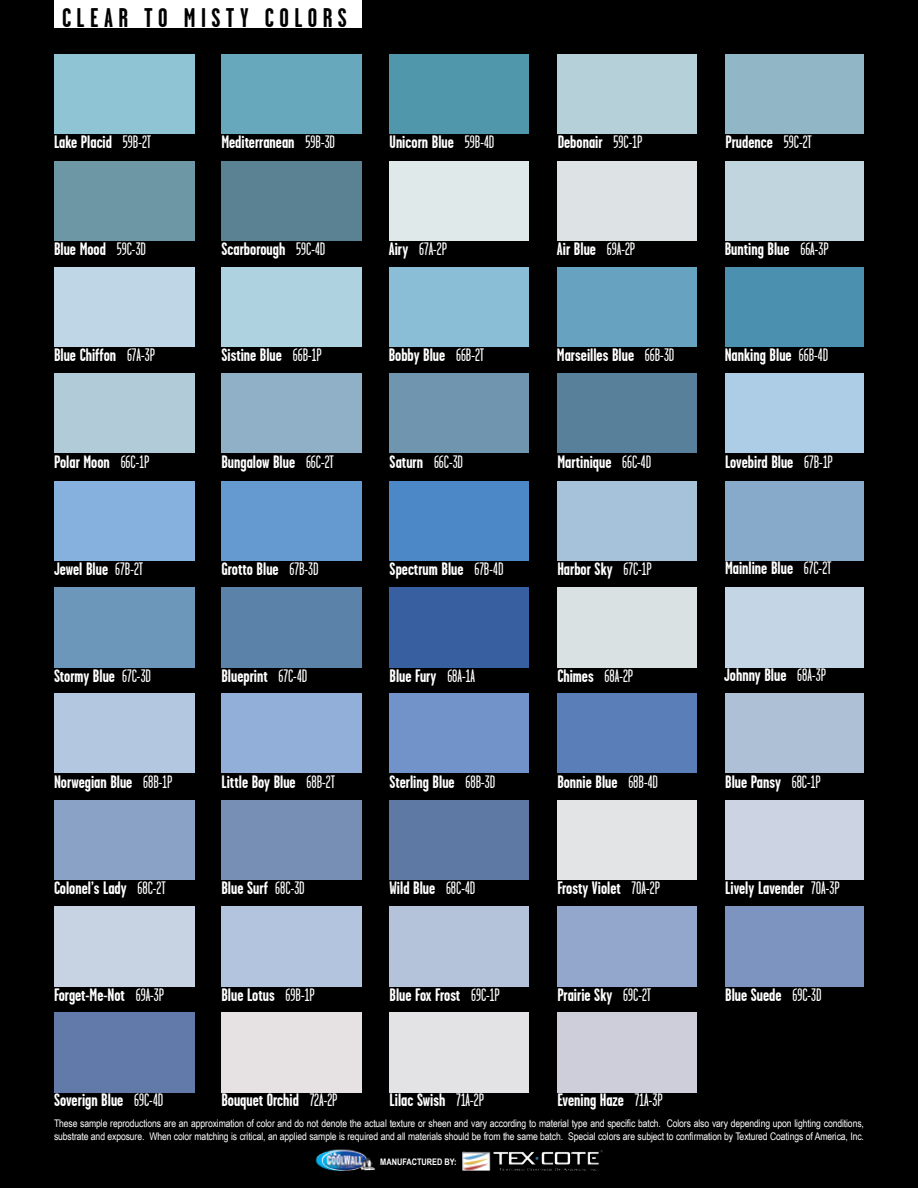
<style>
.page{position:relative;width:918px;height:1188px;background:#000}
.page>*{position:absolute;margin:0;border:0;box-sizing:border-box;transform-origin:0 0}
.t1{font:700 27px "Garage Gothic";letter-spacing:.2em;color:#000}
.t2{font:700 18px "Garage Gothic";color:#fff}
.t3{font:18px "Garage Gothic";color:#fff}
.t4{font:10.5px/12.6px "Arial Narrow";letter-spacing:-.01em;color:#fff}
.t5{font:700 9px "Arial Narrow";color:#fff}
.s1{font-weight:400}
.s2{font-weight:700}
</style>
<div class="page">
<img style="left:315px;top:1149px;width:60px;height:23px">
<img style="left:462px;top:1150px;width:141px;height:21px">
<div style="left:54px;top:0;width:308px;height:27px;background:#fff"></div>
<div style="left:221px;top:54px;width:141px;height:80px;background:#67a8bc"></div>
<div style="left:221px;top:161px;width:141px;height:80px;background:#5b8293"></div>
<div style="left:221px;top:267px;width:141px;height:80px;background:#aed2e0"></div>
<div style="left:221px;top:373px;width:141px;height:80px;background:#8fb0c6"></div>
<div style="left:54px;top:481px;width:140px;height:79px;background:#86b1de"></div>
<div style="left:54px;top:587px;width:140px;height:80px;background:#6d96bb"></div>
<div style="left:54px;top:693px;width:140px;height:80px;background:#b3c7e0"></div>
<div style="left:54px;top:800px;width:140px;height:80px;background:#8ba2c7"></div>
<div style="left:54px;top:906px;width:140px;height:80px;background:#c7d3e3"></div>
<div style="left:725px;top:906px;width:139px;height:80px;background:#7e94c0"></div>
<div style="left:390px;top:54px;width:139px;height:80px;background:#5197ab"></div>
<div style="left:390px;top:161px;width:139px;height:80px;background:#e0e9e9"></div>
<div style="left:390px;top:267px;width:139px;height:80px;background:#8abed6"></div>
<div style="left:390px;top:373px;width:139px;height:80px;background:#7096af"></div>
<div style="left:221px;top:481px;width:141px;height:79px;background:#659ad1"></div>
<div style="left:221px;top:587px;width:141px;height:80px;background:#5b83aa"></div>
<div style="left:221px;top:693px;width:141px;height:80px;background:#91afd8"></div>
<div style="left:221px;top:800px;width:141px;height:80px;background:#778fb5"></div>
<div style="left:221px;top:906px;width:141px;height:80px;background:#b3c4de"></div>
<div style="left:54px;top:1012px;width:140px;height:80px;background:#627aa9"></div>
<div style="left:557px;top:54px;width:140px;height:80px;background:#b5d0d8"></div>
<div style="left:557px;top:161px;width:140px;height:80px;background:#dde3e4"></div>
<div style="left:557px;top:267px;width:140px;height:80px;background:#67a3c1"></div>
<div style="left:390px;top:481px;width:139px;height:79px;background:#4c87c8"></div>
<div style="left:390px;top:587px;width:139px;height:80px;background:#3860a0"></div>
<div style="left:390px;top:693px;width:139px;height:80px;background:#7293c9"></div>
<div style="left:390px;top:800px;width:139px;height:80px;background:#5e79a4"></div>
<div style="left:390px;top:906px;width:139px;height:80px;background:#b4c2da"></div>
<div style="left:221px;top:1012px;width:141px;height:80px;background:#e6e1e3"></div>
<div style="left:725px;top:54px;width:139px;height:80px;background:#91b6c5"></div>
<div style="left:725px;top:161px;width:139px;height:80px;background:#c1d5de"></div>
<div style="left:725px;top:267px;width:139px;height:80px;background:#4c90b0"></div>
<div style="left:557px;top:373px;width:140px;height:80px;background:#58809a"></div>
<div style="left:557px;top:481px;width:140px;height:79px;background:#a6c2db"></div>
<div style="left:557px;top:587px;width:140px;height:80px;background:#dae1e2"></div>
<div style="left:557px;top:693px;width:140px;height:80px;background:#597eb8"></div>
<div style="left:557px;top:800px;width:140px;height:80px;background:#e2e4e6"></div>
<div style="left:557px;top:906px;width:140px;height:80px;background:#92a7cb"></div>
<div style="left:390px;top:1012px;width:139px;height:80px;background:#e3e3e5"></div>
<div style="left:54px;top:161px;width:140px;height:80px;background:#6e97a6"></div>
<div style="left:54px;top:267px;width:140px;height:80px;background:#bfd6e7"></div>
<div style="left:54px;top:373px;width:140px;height:80px;background:#b2cbd9"></div>
<div style="left:725px;top:373px;width:139px;height:80px;background:#adcde6"></div>
<div style="left:725px;top:481px;width:139px;height:79px;background:#87aaca"></div>
<div style="left:725px;top:587px;width:139px;height:80px;background:#c4d5e6"></div>
<div style="left:725px;top:693px;width:139px;height:80px;background:#aec0d6"></div>
<div style="left:725px;top:800px;width:139px;height:80px;background:#ccd3e2"></div>
<div style="left:557px;top:1012px;width:140px;height:80px;background:#cdceda"></div>
<div style="left:54px;top:54px;width:140px;height:80px;background:#8ec4d4"></div>
<h1 class="t1" style="left:62px;top:4px;width:286px">CLEAR TO MISTY COLORS</h1>
<p class="t2" style="left:54px;top:132px;width:99px">Lake Placid <span class="s1">59B-2T</span></p>
<p class="t2" style="left:221px;top:132px;width:115px">Mediterranean <span class="s1">59B-3D</span></p>
<p class="t2" style="left:390px;top:132px;width:106px">Unicorn Blue <span class="s1">59B-4D</span></p>
<p class="t2" style="left:558px;top:132px;width:86px">Debonair <span class="s1">59C-1P</span></p>
<p class="t2" style="left:726px;top:132px;width:88px">Prudence <span class="s1">59C-2T</span></p>
<p class="t2" style="left:54px;top:239px;width:94px">Blue Mood <span class="s1">59C-3D</span></p>
<p class="t2" style="left:54px;top:346px;width:103px">Blue Chiffon <span class="s1">67A-3P</span></p>
<p class="t2" style="left:221px;top:239px;width:106px">Scarborough <span class="s1">59C-4D</span></p>
<p class="t3" style="left:389px;top:240px;width:60px"><span class="s2">Airy</span> 67A-2P</p>
<p class="t2" style="left:557px;top:239px;width:80px">Air Blue <span class="s1">69A-2P</span></p>
<p class="t2" style="left:725px;top:239px;width:106px">Bunting Blue <span class="s1">66A-3P</span></p>
<p class="t2" style="left:221px;top:346px;width:102px">Sistine Blue <span class="s1">66B-1P</span></p>
<p class="t2" style="left:389px;top:346px;width:97px">Bobby Blue <span class="s1">66B-2T</span></p>
<p class="t2" style="left:557px;top:346px;width:119px">Marseilles Blue <span class="s1">66B-3D</span></p>
<p class="t2" style="left:725px;top:346px;width:105px">Nanking Blue <span class="s1">66B-4D</span></p>
<p class="t2" style="left:54px;top:452px;width:97px">Polar Moon <span class="s1">66C-1P</span></p>
<p class="t2" style="left:221px;top:452px;width:114px">Bungalow Blue <span class="s1">66C-2T</span></p>
<p class="t2" style="left:390px;top:452px;width:75px">Saturn <span class="s1">66C-3D</span></p>
<p class="t2" style="left:557px;top:452px;width:95px">Martinique <span class="s1">66C-4D</span></p>
<p class="t2" style="left:725px;top:452px;width:109px">Lovebird Blue <span class="s1">67B-1P</span></p>
<p class="t2" style="left:54px;top:559px;width:91px">Jewel Blue <span class="s1">67B-2T</span></p>
<p class="t2" style="left:221px;top:559px;width:99px">Grotto Blue <span class="s1">67B-3D</span></p>
<p class="t2" style="left:390px;top:559px;width:115px">Spectrum Blue <span class="s1">67B-4D</span></p>
<p class="t2" style="left:557px;top:559px;width:96px">Harbor Sky <span class="s1">67C-1P</span></p>
<p class="t2" style="left:725px;top:559px;width:108px">Mainline Blue <span class="s1">67C-2T</span></p>
<p class="t2" style="left:54px;top:666px;width:99px">Stormy Blue <span class="s1">67C-3D</span></p>
<p class="t2" style="left:221px;top:666px;width:87px">Blueprint <span class="s1">67C-4D</span></p>
<p class="t2" style="left:390px;top:666px;width:87px">Blue Fury <span class="s1">68A-1A</span></p>
<p class="t2" style="left:557px;top:666px;width:77px">Chimes <span class="s1">68A-2P</span></p>
<p class="t2" style="left:724px;top:665px;width:103px">Johnny Blue <span class="s1">68A-3P</span></p>
<p class="t2" style="left:54px;top:772px;width:120px">Norwegian Blue <span class="s1">68B-1P</span></p>
<p class="t2" style="left:221px;top:772px;width:115px">Little Boy Blue <span class="s1">68B-2T</span></p>
<p class="t2" style="left:390px;top:772px;width:107px">Sterling Blue <span class="s1">68B-3D</span></p>
<p class="t2" style="left:557px;top:772px;width:102px">Bonnie Blue <span class="s1">68B-4D</span></p>
<p class="t2" style="left:725px;top:772px;width:97px">Blue Pansy <span class="s1">68C-1P</span></p>
<p class="t2" style="left:54px;top:878px;width:113px">Colonel’s Lady <span class="s1">68C-2T</span></p>
<p class="t2" style="left:221px;top:878px;width:85px">Blue Surf <span class="s1">68C-3D</span></p>
<p class="t2" style="left:390px;top:878px;width:87px">Wild Blue <span class="s1">68C-4D</span></p>
<p class="t2" style="left:557px;top:878px;width:104px">Frosty Violet <span class="s1">70A-2P</span></p>
<p class="t2" style="left:725px;top:878px;width:116px">Lively Lavender <span class="s1">70A-3P</span></p>
<p class="t2" style="left:54px;top:985px;width:112px">Forget-Me-Not <span class="s1">69A-3P</span></p>
<p class="t2" style="left:221px;top:985px;width:95px">Blue Lotus <span class="s1">69B-1P</span></p>
<p class="t2" style="left:390px;top:985px;width:112px">Blue Fox Frost <span class="s1">69C-1P</span></p>
<p class="t2" style="left:557px;top:985px;width:95px">Prairie Sky <span class="s1">69C-2T</span></p>
<p class="t2" style="left:725px;top:985px;width:98px">Blue Suede <span class="s1">69C-3D</span></p>
<p class="t2" style="left:54px;top:1091px;width:111px">Soverign Blue <span class="s1">69C-4D</span></p>
<p class="t2" style="left:221px;top:1091px;width:118px">Bouquet Orchid <span class="s1">72A-2P</span></p>
<p class="t2" style="left:390px;top:1091px;width:96px">Lilac Swish <span class="s1">71A-2P</span></p>
<p class="t2" style="left:557px;top:1091px;width:107px">Evening Haze <span class="s1">71A-3P</span></p>
<p class="t4" style="left:54px;top:1117px;width:811px">These sample reproductions are an approximation of color and do not denote the actual texture or sheen and vary according to material type and specific batch. Colors also vary depending upon lighting conditions, substrate and exposure. When color matching is critical, an applied sample is required and all materials should be from the same batch. Special colors are subject to confirmation by Textured Coatings of America, Inc.</p>
<p class="t5" style="left:380px;top:1157px;width:78px">MANUFACTURED BY:</p>
</div>
